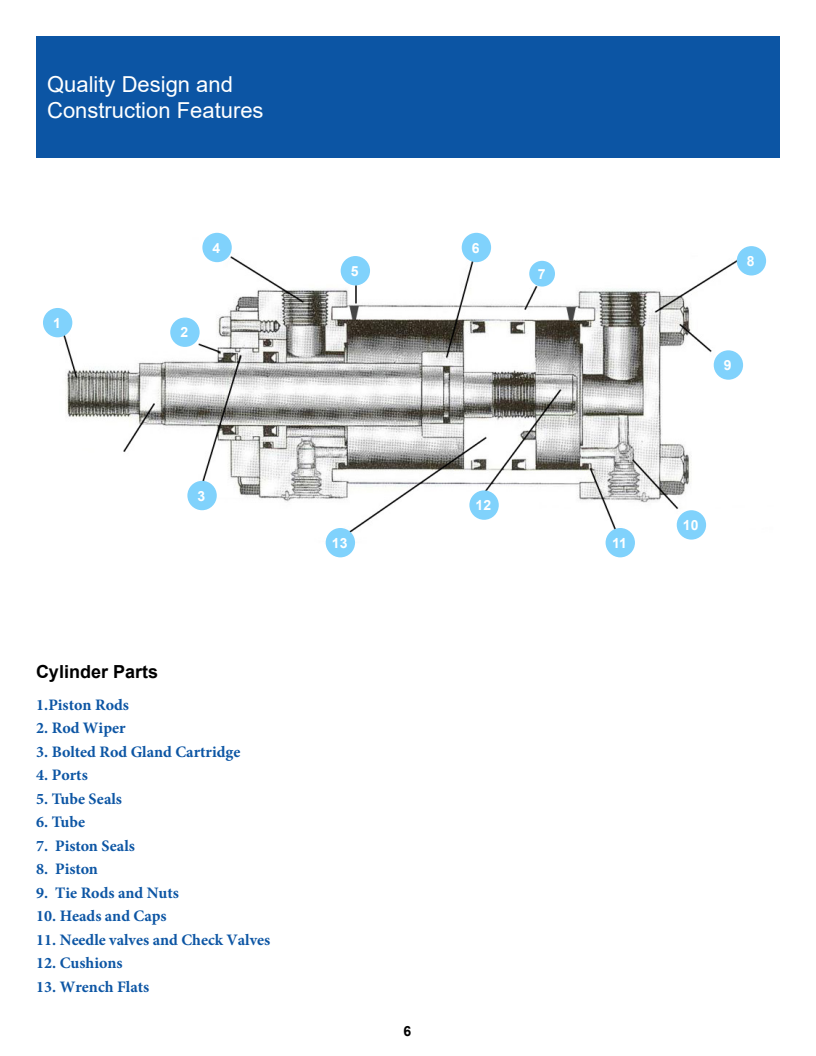
<style>
.page{position:relative;width:816px;height:1056px;background:#fff}
.page>*{position:absolute;margin:0;border:0;box-sizing:border-box;transform-origin:0 0}
.t1{font:22px/26.4px "Arial";color:#fff}
.t2{font:700 18px "Arial";color:#000}
.t3{font:700 16px "Minion Pro";color:#0c55a4}
.t4{font:700 14px "Arial";color:#fff}
.t5{font:700 14px "Arial";color:#000}
</style>
<div class="page">
<div style="left:36px;top:36px;width:744px;height:122px;background:#0c55a4"></div>
<img style="left:43px;top:237px;width:724px;height:321px">
<div style="left:43px;top:308px;width:29px;height:29px;background:#80d2fc;border-radius:50%"></div>
<div style="left:170px;top:318px;width:30px;height:29px;background:#80d2fc;border-radius:50%"></div>
<div style="left:187px;top:481px;width:30px;height:29px;background:#80d2fc;border-radius:50%"></div>
<div style="left:462px;top:233px;width:29px;height:29px;background:#80d2fc;border-radius:50%"></div>
<div style="left:341px;top:256px;width:29px;height:29px;background:#80d2fc;border-radius:50%"></div>
<div style="left:202px;top:233px;width:30px;height:29px;background:#80d2fc;border-radius:50%"></div>
<div style="left:529px;top:261px;width:26px;height:26px;background:#80d2fc;border-radius:50%"></div>
<div style="left:714px;top:350px;width:29px;height:30px;background:#80d2fc;border-radius:50%"></div>
<div style="left:677px;top:510px;width:29px;height:30px;background:#80d2fc;border-radius:50%"></div>
<div style="left:606px;top:528px;width:29px;height:29px;background:#80d2fc;border-radius:50%"></div>
<div style="left:737px;top:246px;width:29px;height:30px;background:#80d2fc;border-radius:50%"></div>
<div style="left:326px;top:528px;width:29px;height:29px;background:#80d2fc;border-radius:50%"></div>
<div style="left:469px;top:490px;width:30px;height:30px;background:#80d2fc;border-radius:50%"></div>
<p class="t1" style="left:47px;top:71px;width:218px">Quality Design and<br>Construction Features</p>
<p class="t4" style="left:53px;top:313px;width:9px">1</p>
<p class="t4" style="left:213px;top:238px;width:9px">4</p>
<p class="t4" style="left:180px;top:323px;width:9px">2</p>
<p class="t4" style="left:198px;top:486px;width:9px">3</p>
<p class="t2" style="left:36px;top:659px;width:124px">Cylinder Parts</p>
<p class="t3" style="left:36px;top:693px;width:94px">1.Piston Rods</p>
<p class="t3" style="left:36px;top:717px;width:91px">2. Rod Wiper</p>
<p class="t3" style="left:36px;top:740px;width:206px">3. Bolted Rod Gland Cartridge</p>
<p class="t3" style="left:36px;top:764px;width:53px">4. Ports</p>
<p class="t3" style="left:36px;top:787px;width:87px">5. Tube Seals</p>
<p class="t3" style="left:36px;top:811px;width:50px">6. Tube</p>
<p class="t3" style="left:36px;top:834px;width:100px">7. Piston Seals</p>
<p class="t3" style="left:36px;top:858px;width:63px">8. Piston</p>
<p class="t3" style="left:36px;top:881px;width:144px">9. Tie Rods and Nuts</p>
<p class="t3" style="left:36px;top:905px;width:132px">10. Heads and Caps</p>
<p class="t3" style="left:36px;top:928px;width:236px">11. Needle valves and Check Valves</p>
<p class="t3" style="left:36px;top:952px;width:88px">12. Cushions</p>
<p class="t3" style="left:36px;top:975px;width:115px">13. Wrench Flats</p>
<p class="t4" style="left:351px;top:261px;width:9px">5</p>
<p class="t4" style="left:332px;top:533px;width:17px">13</p>
<p class="t4" style="left:472px;top:238px;width:9px">6</p>
<p class="t4" style="left:538px;top:264px;width:9px">7</p>
<p class="t4" style="left:476px;top:495px;width:17px">12</p>
<p class="t5" style="left:404px;top:1021px;width:9px">6</p>
<p class="t4" style="left:747px;top:251px;width:9px">8</p>
<p class="t4" style="left:724px;top:355px;width:9px">9</p>
<p class="t4" style="left:612px;top:533px;width:16px">11</p>
<p class="t4" style="left:683px;top:515px;width:17px">10</p>
</div>
